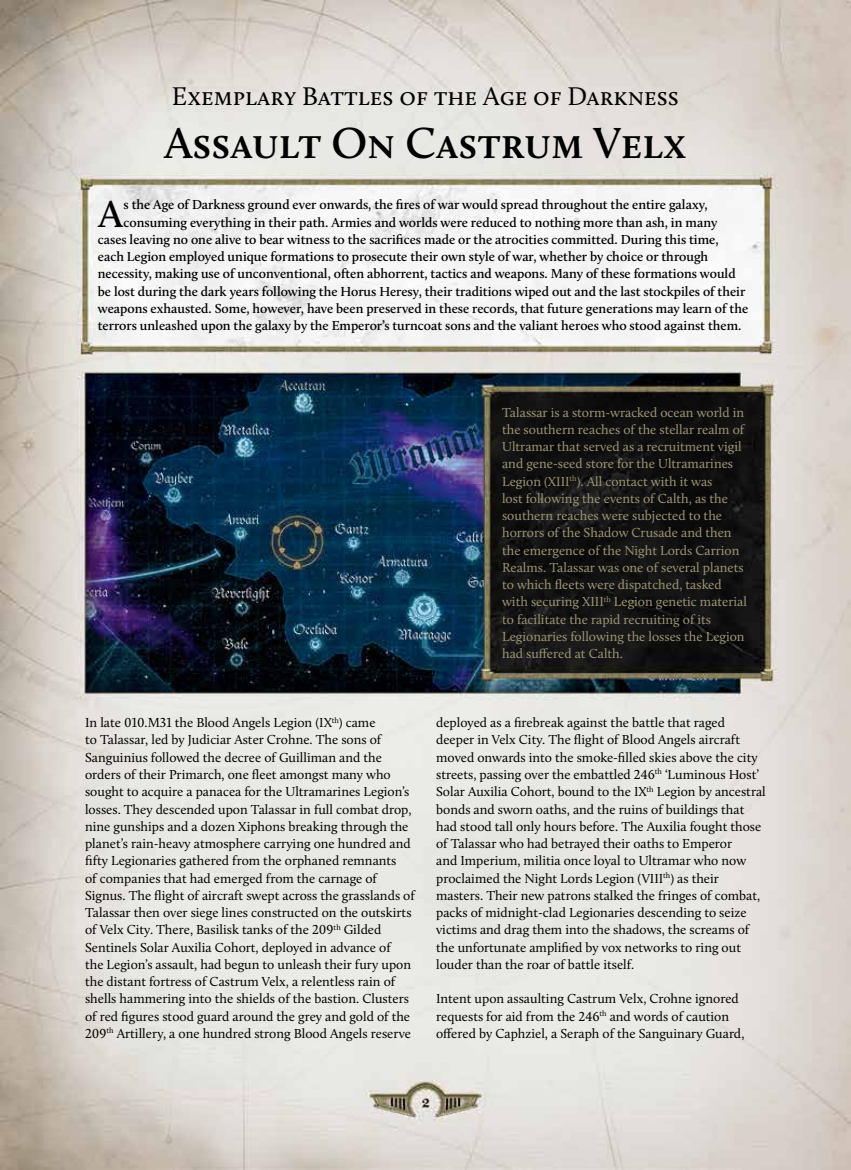
<style>
.page{position:relative;width:851px;height:1170px;background:#fff}
.page>*{position:absolute;margin:0;border:0;box-sizing:border-box;transform-origin:0 0}
.t1{font:600 45px "Calluna";color:#000}
.t2{font:600 39.15px "Calluna";color:#000}
.t3{font:26.55px "Calluna";color:#000}
.t4{font:13.5px/17.2px "Calluna";color:#000}
.t5{font:600 13.5px "Calluna";color:#000}
.t6{font:13.5px/17.2px "Calluna";color:#9d9473}
</style>
<div class="page">
<img style="left:0;top:0;width:850px;height:1169px">
<h3 class="t3" style="left:172px;top:80px;width:508px">Exemplary Battles of the Age of Darkness</h3>
<h1 class="t1" style="left:164px;top:115px;width:523px">Assault On Castrum Velx</h1>
<h2 class="t2" style="left:98px;top:190px;width:26px">A</h2>
<p class="t5" style="left:124px;top:196px;width:585px">s the Age of Darkness ground ever onwards, the fires of war would spread throughout the entire galaxy,</p>
<p class="t5" style="left:124px;top:214px;width:595px">consuming everything in their path. Armies and worlds were reduced to nothing more than ash, in many</p>
<p class="t5" style="left:98px;top:231px;width:622px">cases leaving no one alive to bear witness to the sacrifices made or the atrocities committed. During this time,</p>
<p class="t5" style="left:98px;top:248px;width:612px">each Legion employed unique formations to prosecute their own style of war, whether by choice or through</p>
<p class="t5" style="left:98px;top:266px;width:639px">necessity, making use of unconventional, often abhorrent, tactics and weapons. Many of these formations would</p>
<p class="t5" style="left:98px;top:283px;width:649px">be lost during the dark years following the Horus Heresy, their traditions wiped out and the last stockpiles of their</p>
<p class="t5" style="left:98px;top:300px;width:651px">weapons exhausted. Some, however, have been preserved in these records, that future generations may learn of the</p>
<p class="t5" style="left:98px;top:317px;width:645px">terrors unleashed upon the galaxy by the Emperor’s turncoat sons and the valiant heroes who stood against them.</p>
<p class="t6" style="left:502px;top:403px;width:246px">Talassar is a storm-wracked ocean world in the southern reaches of the stellar realm of Ultramar that served as a recruitment vigil and gene-seed store for the Ultramarines Legion (XIII<sup>th</sup>). All contact with it was<br>lost following the events of Calth, as the southern reaches were subjected to the horrors of the Shadow Crusade and then the emergence of the Night Lords Carrion Realms. Talassar was one of several planets to which fleets were dispatched, tasked with securing XIII<sup>th</sup> Legion genetic material to facilitate the rapid recruiting of its Legionaries following the losses the Legion had suffered at Calth.</p>
<p class="t4" style="left:85px;top:713px;width:332px">In late 010.M31 the Blood Angels Legion (IX<sup>th</sup>) came<br>to Talassar, led by Judiciar Aster Crohne. The sons of Sanguinius followed the decree of Guilliman and the orders of their Primarch, one fleet amongst many who sought to acquire a panacea for the Ultramarines Legion’s losses. They descended upon Talassar in full combat drop, nine gunships and a dozen Xiphons breaking through the planet’s rain-heavy atmosphere carrying one hundred and fifty Legionaries gathered from the orphaned remnants<br>of companies that had emerged from the carnage of Signus. The flight of aircraft swept across the grasslands of Talassar then over siege lines constructed on the outskirts of Velx City. There, Basilisk tanks of the 209<sup>th</sup> Gilded Sentinels Solar Auxilia Cohort, deployed in advance of<br>the Legion’s assault, had begun to unleash their fury upon the distant fortress of Castrum Velx, a relentless rain of shells hammering into the shields of the bastion. Clusters of red figures stood guard around the grey and gold of the 209<sup>th</sup> Artillery, a one hundred strong Blood Angels reserve</p>
<p class="t4" style="left:436px;top:713px;width:331px">deployed as a firebreak against the battle that raged deeper in Velx City. The flight of Blood Angels aircraft moved onwards into the smoke-filled skies above the city streets, passing over the embattled 246<sup>th</sup> ‘Luminous Host’ Solar Auxilia Cohort, bound to the IX<sup>th</sup> Legion by ancestral bonds and sworn oaths, and the ruins of buildings that had stood tall only hours before. The Auxilia fought those of Talassar who had betrayed their oaths to Emperor<br>and Imperium, militia once loyal to Ultramar who now proclaimed the Night Lords Legion (VIII<sup>th</sup>) as their masters. Their new patrons stalked the fringes of combat, packs of midnight-clad Legionaries descending to seize victims and drag them into the shadows, the screams of the unfortunate amplified by vox networks to ring out louder than the roar of battle itself.</p>
<p class="t4" style="left:436px;top:990px;width:310px">Intent upon assaulting Castrum Velx, Crohne ignored requests for aid from the 246<sup>th</sup> and words of caution offered by Caphziel, a Seraph of the Sanguinary Guard,</p>
</div>
